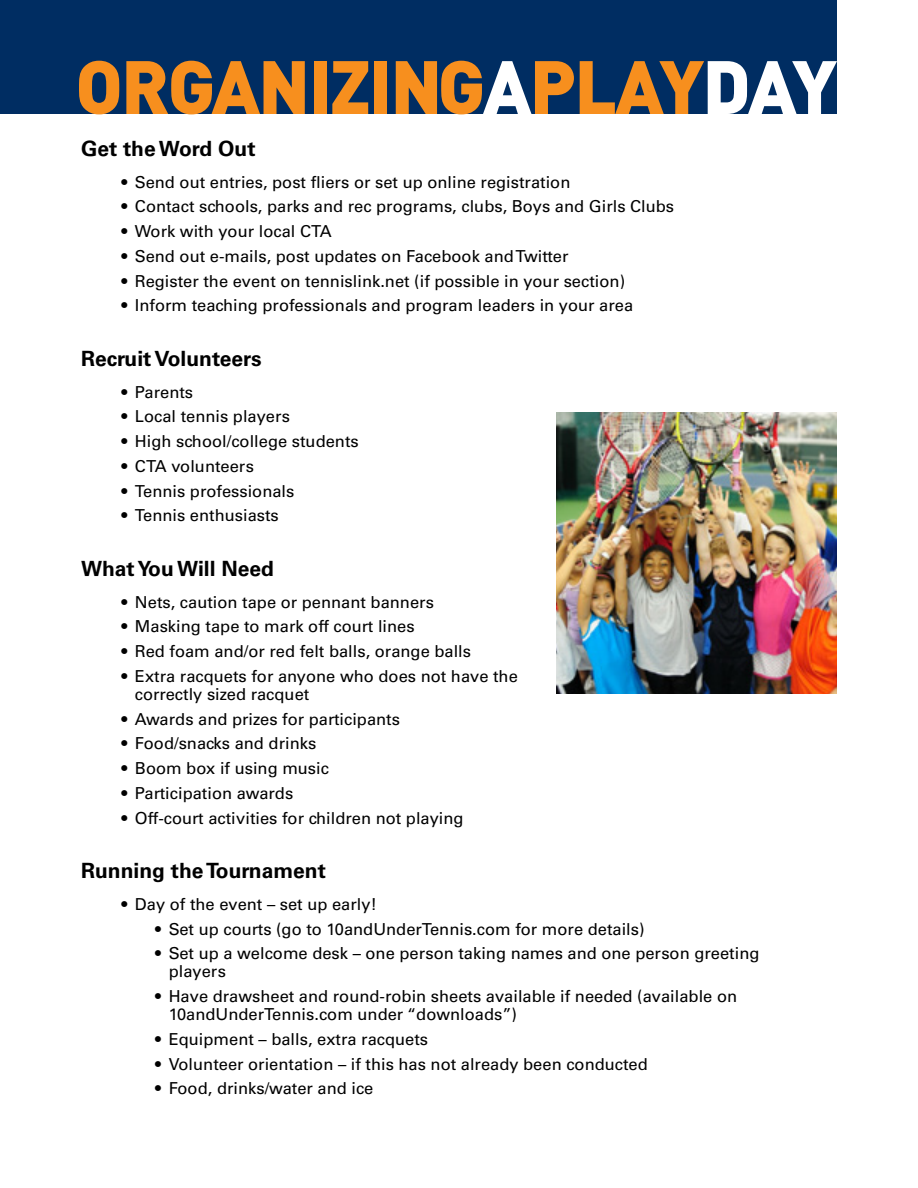
<style>
.page{position:relative;width:918px;height:1188px;background:#fff}
.page>*{position:absolute;margin:0;border:0;box-sizing:border-box;transform-origin:0 0}
.t1{font:900 74.25px "DIN";letter-spacing:-.025em;color:#f78f1e}
.t2{font:700 21px "Univers LT Std";color:#000}
.t3{font:16.5px/18px "Univers LT Std";color:#000}
.s1{color:#fff}
</style>
<div class="page">
<div style="left:0;top:0;width:837px;height:114px;background:#002d62"></div>
<img style="left:556px;top:413px;width:281px;height:281px">
<h1 class="t1" style="left:75px;top:37px;width:763px">ORGANIZING<span class="s1">A</span>PLAY<span class="s1">DAY</span></h1>
<p class="t2" style="left:81px;top:137px;width:176px">Get the Word Out</p>
<p class="t3" style="left:122px;top:173px;width:450px">• Send out entries, post fliers or set up online registration</p>
<p class="t3" style="left:122px;top:198px;width:554px">• Contact schools, parks and rec programs, clubs, Boys and Girls Clubs</p>
<p class="t3" style="left:122px;top:222px;width:212px">• Work with your local CTA</p>
<p class="t3" style="left:122px;top:247px;width:449px">• Send out e-mails, post updates on Facebook and Twitter</p>
<p class="t3" style="left:122px;top:272px;width:505px">• Register the event on tennislink.net (if possible in your section)</p>
<p class="t3" style="left:122px;top:297px;width:513px">• Inform teaching professionals and program leaders in your area</p>
<p class="t2" style="left:81px;top:347px;width:182px">Recruit Volunteers</p>
<p class="t3" style="left:122px;top:383px;width:73px">• Parents</p>
<p class="t3" style="left:122px;top:408px;width:170px">• Local tennis players</p>
<p class="t3" style="left:122px;top:432px;width:239px">• High school/college students</p>
<p class="t3" style="left:122px;top:457px;width:134px">• CTA volunteers</p>
<p class="t3" style="left:122px;top:482px;width:174px">• Tennis professionals</p>
<p class="t3" style="left:122px;top:507px;width:159px">• Tennis enthusiasts</p>
<p class="t2" style="left:81px;top:557px;width:194px">What You Will Need</p>
<p class="t3" style="left:122px;top:593px;width:314px">• Nets, caution tape or pennant banners</p>
<p class="t3" style="left:122px;top:618px;width:295px">• Masking tape to mark off court lines</p>
<p class="t3" style="left:122px;top:642px;width:351px">• Red foam and/or red felt balls, orange balls</p>
<p class="t3" style="left:135px;top:667px;width:384px;text-indent:-13px">• Extra racquets for anyone who does not have the correctly sized racquet</p>
<p class="t3" style="left:122px;top:710px;width:280px">• Awards and prizes for participants</p>
<p class="t3" style="left:122px;top:735px;width:196px">• Food/snacks and drinks</p>
<p class="t3" style="left:122px;top:759px;width:209px">• Boom box if using music</p>
<p class="t3" style="left:122px;top:784px;width:173px">• Participation awards</p>
<p class="t3" style="left:122px;top:809px;width:344px">• Off-court activities for children not playing</p>
<p class="t2" style="left:81px;top:859px;width:246px">Running the Tournament</p>
<p class="t3" style="left:122px;top:895px;width:257px">• Day of the event – set up early!</p>
<p class="t3" style="left:155px;top:920px;width:491px">• Set up courts (go to 10andUnderTennis.com for more details)</p>
<p class="t3" style="left:169px;top:945px;width:592px;text-indent:-13px">• Set up a welcome desk – one person taking names and one person greeting players</p>
<p class="t3" style="left:169px;top:987px;width:570px;text-indent:-13px">• Have drawsheet and round-robin sheets available if needed (available on<br>10andUnderTennis.com under “downloads”)</p>
<p class="t3" style="left:155px;top:1030px;width:274px">• Equipment – balls, extra racquets</p>
<p class="t3" style="left:155px;top:1055px;width:494px">• Volunteer orientation – if this has not already been conducted</p>
<p class="t3" style="left:155px;top:1080px;width:220px">• Food, drinks/water and ice</p>
</div>
